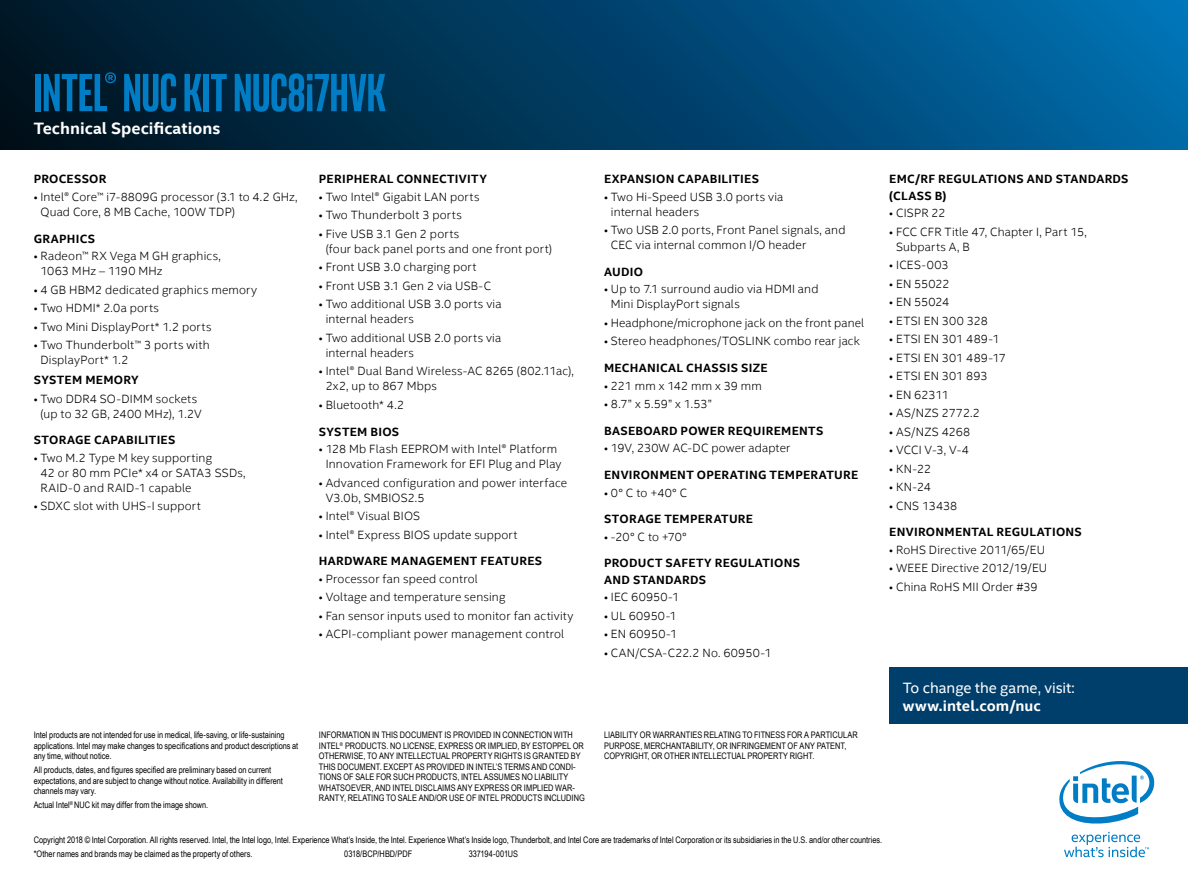
<style>
.page{position:relative;width:1188px;height:891px;background:#fff}
.page>*{position:absolute;margin:0;border:0;box-sizing:border-box;transform-origin:0 0}
.t1{font:700 54px "Intel Clear Pro";color:#007dc5}
.t2{font:700 16.5px "Intel Clear";color:#fff}
.t3{font:15px "Intel Clear";letter-spacing:-.005em;color:#fff}
.t4{font:700 15px "Intel Clear";letter-spacing:.005em;color:#fff}
.t5{font:300 12px/15px "Intel Clear";letter-spacing:.015em;color:#000}
.t6{font:700 12px/16.5px "Intel Clear";letter-spacing:.025em;color:#000}
.t7{font:9px/10.5px "Arial Narrow";color:#000}
</style>
<div class="page">
<div style="left:0;top:0;width:1188px;height:149px;background:linear-gradient(to right,#00121f,#006cad)"></div>
<svg style="left:1059px;top:761px;width:95px;height:63px"></svg>
<svg style="left:1064px;top:832px;width:85px;height:25px"></svg>
<div style="left:889px;top:667px;width:299px;height:56px;background:#003e6b"></div>
<h1 class="t1" style="left:34px;top:59px;width:353px">Intel® NUC kit NUC8¡7HVK</h1>
<h2 class="t2" style="left:34px;top:117px;width:188px">Technical Specifications</h2>
<p class="t6" style="left:34px;top:171px;width:74px">PROCESSOR</p>
<p class="t5" style="left:40px;top:189px;width:259px;text-indent:-7px">• Intel® Core™ i7-8809G processor (3.1 to 4.2 GHz,<br>Quad Core, 8 MB Cache, 100W TDP)</p>
<p class="t6" style="left:34px;top:230px;width:63px">GRAPHICS</p>
<p class="t5" style="left:40px;top:248px;width:182px;text-indent:-7px">• Radeon™ RX Vega M GH graphics,<br>1063 MHz – 1190 MHz</p>
<p class="t5" style="left:34px;top:282px;width:225px">• 4 GB HBM2 dedicated graphics memory</p>
<p class="t5" style="left:34px;top:300px;width:127px">• Two HDMI* 2.0a ports</p>
<p class="t5" style="left:34px;top:319px;width:179px">• Two Mini DisplayPort* 1.2 ports</p>
<p class="t5" style="left:40px;top:337px;width:171px;text-indent:-7px">• Two Thunderbolt™ 3 ports with<br>DisplayPort* 1.2</p>
<p class="t6" style="left:34px;top:371px;width:106px">SYSTEM MEMORY</p>
<p class="t5" style="left:34px;top:391px;width:170px;text-align:center">• Two DDR4 SO-DIMM sockets (up to 32 GB, 2400 MHz), 1.2V</p>
<p class="t6" style="left:34px;top:432px;width:143px">STORAGE CAPABILITIES</p>
<p class="t5" style="left:40px;top:450px;width:207px;text-indent:-7px">• Two M.2 Type M key supporting<br>42 or 80 mm PCIe* x4 or SATA3 SSDs,<br>RAID-0 and RAID-1 capable</p>
<p class="t5" style="left:34px;top:498px;width:169px">• SDXC slot with UHS-I support</p>
<p class="t6" style="left:319px;top:171px;width:170px">PERIPHERAL CONNECTIVITY</p>
<p class="t5" style="left:319px;top:189px;width:162px">• Two Intel® Gigabit LAN ports</p>
<p class="t5" style="left:319px;top:207px;width:144px">• Two Thunderbolt 3 ports</p>
<p class="t5" style="left:326px;top:226px;width:228px;text-indent:-7px">• Five USB 3.1 Gen 2 ports<br>(four back panel ports and one front port)</p>
<p class="t5" style="left:319px;top:259px;width:159px">• Front USB 3.0 charging port</p>
<p class="t5" style="left:319px;top:278px;width:174px">• Front USB 3.1 Gen 2 via USB-C</p>
<p class="t5" style="left:326px;top:296px;width:177px;text-indent:-7px">• Two additional USB 3.0 ports via internal headers</p>
<p class="t5" style="left:326px;top:330px;width:177px;text-indent:-7px">• Two additional USB 2.0 ports via internal headers</p>
<p class="t5" style="left:326px;top:363px;width:250px;text-indent:-7px">• Intel® Dual Band Wireless-AC 8265 (802.11ac),<br>2x2, up to 867 Mbps</p>
<p class="t5" style="left:319px;top:397px;width:87px">• Bluetooth* 4.2</p>
<p class="t6" style="left:319px;top:423px;width:82px">SYSTEM BIOS</p>
<p class="t5" style="left:319px;top:441px;width:244px;text-align:center">• 128 Mb Flash EEPROM with Intel® Platform<br>Innovation Framework for EFI Plug and Play</p>
<p class="t5" style="left:326px;top:475px;width:243px;text-indent:-7px">• Advanced configuration and power interface<br>V3.0b, SMBIOS2.5</p>
<p class="t5" style="left:319px;top:508px;width:103px">• Intel® Visual BIOS</p>
<p class="t5" style="left:319px;top:527px;width:200px">• Intel® Express BIOS update support</p>
<p class="t6" style="left:319px;top:553px;width:225px">HARDWARE MANAGEMENT FEATURES</p>
<p class="t5" style="left:319px;top:571px;width:161px">• Processor fan speed control</p>
<p class="t5" style="left:319px;top:589px;width:188px">• Voltage and temperature sensing</p>
<p class="t5" style="left:319px;top:608px;width:256px">• Fan sensor inputs used to monitor fan activity</p>
<p class="t5" style="left:319px;top:626px;width:247px">• ACPI-compliant power management control</p>
<p class="t6" style="left:604px;top:171px;width:156px">EXPANSION CAPABILITIES</p>
<p class="t5" style="left:611px;top:189px;width:174px;text-indent:-7px">• Two Hi-Speed USB 3.0 ports via internal headers</p>
<p class="t5" style="left:611px;top:222px;width:236px;text-indent:-7px">• Two USB 2.0 ports, Front Panel signals, and<br>CEC via internal common I/O header</p>
<p class="t6" style="left:604px;top:263px;width:40px">AUDIO</p>
<p class="t5" style="left:611px;top:281px;width:209px;text-indent:-7px">• Up to 7.1 surround audio via HDMI and<br>Mini DisplayPort signals</p>
<p class="t5" style="left:604px;top:315px;width:262px">• Headphone/microphone jack on the front panel</p>
<p class="t5" style="left:604px;top:333px;width:257px">• Stereo headphones/TOSLINK combo rear jack</p>
<p class="t6" style="left:604px;top:359px;width:165px">MECHANICAL CHASSIS SIZE</p>
<p class="t5" style="left:604px;top:378px;width:159px">• 221 mm x 142 mm x 39 mm</p>
<p class="t5" style="left:604px;top:396px;width:109px">• 8.7” x 5.59” x 1.53”</p>
<p class="t6" style="left:604px;top:422px;width:221px">BASEBOARD POWER REQUIREMENTS</p>
<p class="t5" style="left:604px;top:440px;width:188px">• 19V, 230W AC-DC power adapter</p>
<p class="t6" style="left:604px;top:466px;width:256px">ENVIRONMENT OPERATING TEMPERATURE</p>
<p class="t5" style="left:604px;top:485px;width:85px">• 0° C to +40° C</p>
<p class="t6" style="left:604px;top:510px;width:150px">STORAGE TEMPERATURE</p>
<p class="t5" style="left:604px;top:529px;width:84px">• -20° C to +70°</p>
<p class="t6" style="left:604px;top:555px;width:198px">PRODUCT SAFETY REGULATIONS<br>AND STANDARDS</p>
<p class="t5" style="left:604px;top:589px;width:77px">• IEC 60950-1</p>
<p class="t5" style="left:604px;top:608px;width:74px">• UL 60950-1</p>
<p class="t5" style="left:604px;top:626px;width:75px">• EN 60950-1</p>
<p class="t5" style="left:604px;top:645px;width:169px">• CAN/CSA-C22.2 No. 60950-1</p>
<p class="t6" style="left:889px;top:170px;width:241px">EMC/RF REGULATIONS AND STANDARDS (CLASS B)</p>
<p class="t5" style="left:889px;top:205px;width:58px">• CISPR 22</p>
<p class="t5" style="left:896px;top:224px;width:192px;text-indent:-7px">• FCC CFR Title 47, Chapter I, Part 15,<br>Subparts A, B</p>
<p class="t5" style="left:889px;top:257px;width:61px">• ICES-003</p>
<p class="t5" style="left:889px;top:276px;width:62px">• EN 55022</p>
<p class="t5" style="left:889px;top:294px;width:62px">• EN 55024</p>
<p class="t5" style="left:889px;top:313px;width:100px">• ETSI EN 300 328</p>
<p class="t5" style="left:889px;top:331px;width:112px">• ETSI EN 301 489-1</p>
<p class="t5" style="left:889px;top:350px;width:118px">• ETSI EN 301 489-17</p>
<p class="t5" style="left:889px;top:368px;width:100px">• ETSI EN 301 893</p>
<p class="t5" style="left:889px;top:387px;width:61px">• EN 62311</p>
<p class="t5" style="left:889px;top:405px;width:92px">• AS/NZS 2772.2</p>
<p class="t5" style="left:889px;top:424px;width:83px">• AS/NZS 4268</p>
<p class="t5" style="left:889px;top:442px;width:81px">• VCCI V-3, V-4</p>
<p class="t5" style="left:889px;top:461px;width:43px">• KN-22</p>
<p class="t5" style="left:889px;top:479px;width:43px">• KN-24</p>
<p class="t5" style="left:889px;top:498px;width:70px">• CNS 13438</p>
<p class="t6" style="left:889px;top:524px;width:194px">ENVIRONMENTAL REGULATIONS</p>
<p class="t5" style="left:889px;top:542px;width:157px">• RoHS Directive 2011/65/EU</p>
<p class="t5" style="left:889px;top:560px;width:160px">• WEEE Directive 2012/19/EU</p>
<p class="t5" style="left:889px;top:579px;width:150px">• China RoHS MII Order #39</p>
<p class="t7" style="left:319px;top:729px;width:267px">INFORMATION IN THIS DOCUMENT IS PROVIDED IN CONNECTION WITH INTEL<sup>®</sup> PRODUCTS. NO LICENSE, EXPRESS OR IMPLIED, BY ESTOPPEL OR OTHERWISE, TO ANY INTELLECTUAL PROPERTY RIGHTS IS GRANTED BY THIS DOCUMENT. EXCEPT AS PROVIDED IN INTEL’S TERMS AND CONDI-TIONS OF SALE FOR SUCH PRODUCTS, INTEL ASSUMES NO LIABILITY WHATSOEVER, AND INTEL DISCLAIMS ANY EXPRESS OR IMPLIED WAR-RANTY, RELATING TO SALE AND/OR USE OF INTEL PRODUCTS INCLUDING</p>
<p class="t7" style="left:604px;top:730px;width:255px">LIABILITY OR WARRANTIES RELATING TO FITNESS FOR A PARTICULAR<br>PURPOSE, MERCHANTABILITY, OR INFRINGEMENT OF ANY PATENT,<br>COPYRIGHT, OR OTHER INTELLECTUAL PROPERTY RIGHT.</p>
<p class="t7" style="left:34px;top:729px;width:266px">Intel products are not intended for use in medical, life-saving, or life-sustaining applications. Intel may make changes to specifications and product descriptions at any time, without notice.</p>
<p class="t7" style="left:34px;top:764px;width:251px">All products, dates, and figures specified are preliminary based on current expectations, and are subject to change without notice. Availability in different channels may vary.</p>
<p class="t7" style="left:34px;top:799px;width:176px">Actual Intel<sup>®</sup> NUC kit may differ from the image shown.</p>
<p class="t7" style="left:34px;top:833px;width:850px;line-height:14px">Copyright 2018 © Intel Corporation. All rights reserved. Intel, the Intel logo, Intel. Experience What’s Inside, the Intel. Experience What’s Inside logo, Thunderbolt, and Intel Core are trademarks of Intel Corporation or its subsidiaries in the U.S. and/or other countries. *Other names and brands may be claimed as the property of others.</p>
<p class="t7" style="left:344px;top:848px;width:69px">0318/BCP/HBD/PDF</p>
<p class="t7" style="left:469px;top:848px;width:51px">337194-001US</p>
<p class="t3" style="left:903px;top:677px;width:174px">To change the game, visit:</p>
<p class="t4" style="left:903px;top:695px;width:140px">www.intel.com/nuc</p>
</div>
